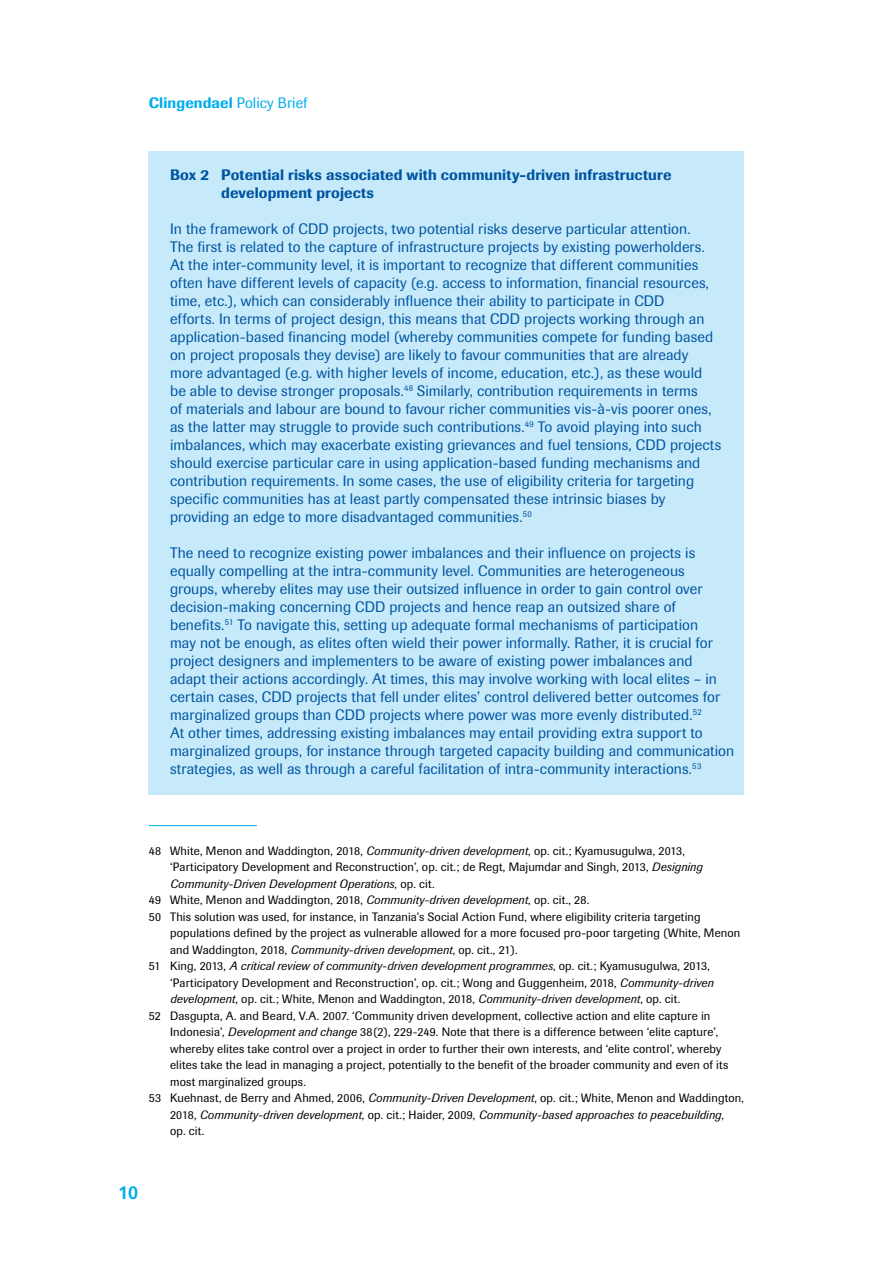
<style>
.page{position:relative;width:893px;height:1263px;background:#fff}
.page>*{position:absolute;margin:0;border:0;box-sizing:border-box;transform-origin:0 0}
.t1{font:700 18px "Frutiger LT Std";color:#00aeef}
.P_first__Block{font:15px/18px "Imago";letter-spacing:.005em;color:#0055a0}
.Caption_Block{font:500 15px/18px "Imago";letter-spacing:.01em;color:#0055a0}
.t2{font:500 15px "Imago";letter-spacing:.01em;color:#00aeef}
.Footnote{font:12px/16.5px "Imago";letter-spacing:.01em;color:#000}
.s1{font-weight:400}
.s2{font-style:italic}
</style>
<div class="page">
<div style="left:149px;top:151px;width:595px;height:67px;background:#c7eafb"></div>
<div style="left:149px;top:206px;width:595px;height:337px;background:#c7eafb"></div>
<div style="left:149px;top:530px;width:595px;height:265px;background:#c7eafb"></div>
<hr style="left:149px;top:825px;width:108px;height:1px;background:#00aeef">
<p class="t2" style="left:149px;top:94px;width:160px">Clingendael <span class="s1">Policy Brief</span></p>
<p class="Caption_Block" style="left:221px;top:166px;width:452px;text-indent:-51px">Box 2 Potential risks associated with community-driven infrastructure development projects</p>
<p class="P_first__Block" style="left:170px;top:220px;width:553px">In the framework of CDD projects, two potential risks deserve particular attention.<br>The first is related to the capture of infrastructure projects by existing powerholders.<br>At the inter-community level, it is important to recognize that different communities often have different levels of capacity (e.g. access to information, financial resources, time, etc.), which can considerably influence their ability to participate in CDD<br>efforts. In terms of project design, this means that CDD projects working through an application-based financing model (whereby communities compete for funding based on project proposals they devise) are likely to favour communities that are already more advantaged (e.g. with higher levels of income, education, etc.), as these would be able to devise stronger proposals.<sup>48</sup> Similarly, contribution requirements in terms<br>of materials and labour are bound to favour richer communities vis-à-vis poorer ones, as the latter may struggle to provide such contributions.<sup>49</sup> To avoid playing into such imbalances, which may exacerbate existing grievances and fuel tensions, CDD projects should exercise particular care in using application-based funding mechanisms and contribution requirements. In some cases, the use of eligibility criteria for targeting specific communities has at least partly compensated these intrinsic biases by providing an edge to more disadvantaged communities.<sup>50</sup></p>
<p class="P_first__Block" style="left:170px;top:544px;width:566px">The need to recognize existing power imbalances and their influence on projects is equally compelling at the intra-community level. Communities are heterogeneous groups, whereby elites may use their outsized influence in order to gain control over decision-making concerning CDD projects and hence reap an outsized share of benefits.<sup>51</sup> To navigate this, setting up adequate formal mechanisms of participation<br>may not be enough, as elites often wield their power informally. Rather, it is crucial for project designers and implementers to be aware of existing power imbalances and<br>adapt their actions accordingly. At times, this may involve working with local elites – in certain cases, CDD projects that fell under elites’ control delivered better outcomes for marginalized groups than CDD projects where power was more evenly distributed.<sup>52<br></sup>At other times, addressing existing imbalances may entail providing extra support to marginalized groups, for instance through targeted capacity building and communication strategies, as well as through a careful facilitation of intra-community interactions.<sup>53</sup></p>
<p class="Footnote" style="left:170px;top:842px;width:534px;text-indent:-21px">48 White, Menon and Waddington, 2018, <span class="s2">Community-driven development</span>, op. cit.; Kyamusugulwa, 2013, ‘Participatory Development and Reconstruction’, op. cit.; de Regt, Majumdar and Singh, 2013, <span class="s2">Designing<br>Community-Driven Development Operations</span>, op. cit.</p>
<p class="Footnote" style="left:149px;top:892px;width:442px">49 White, Menon and Waddington, 2018, <span class="s2">Community-driven development</span>, op. cit., 28.</p>
<p class="Footnote" style="left:170px;top:908px;width:572px;text-indent:-21px">50 This solution was used, for instance, in Tanzania’s Social Action Fund, where eligibility criteria targeting populations defined by the project as vulnerable allowed for a more focused pro-poor targeting (White, Menon and Waddington, 2018, <span class="s2">Community-driven development</span>, op. cit., 21).</p>
<p class="Footnote" style="left:170px;top:958px;width:545px;text-indent:-21px">51 King, 2013, <span class="s2">A critical review of community-driven development programmes</span>, op. cit.; Kyamusugulwa, 2013, ‘Participatory Development and Reconstruction’, op. cit.; Wong and Guggenheim, 2018, <span class="s2">Community-driven development</span>, op. cit.; White, Menon and Waddington, 2018, <span class="s2">Community-driven development</span>, op. cit.</p>
<p class="Footnote" style="left:170px;top:1007px;width:560px;text-indent:-21px">52 Dasgupta, A. and Beard, V.A. 2007. ‘Community driven development, collective action and elite capture in Indonesia’, <span class="s2">Development and change</span> 38(2), 229-249. Note that there is a difference between ‘elite capture’, whereby elites take control over a project in order to further their own interests, and ‘elite control’, whereby elites take the lead in managing a project, potentially to the benefit of the broader community and even of its most marginalized groups.</p>
<p class="Footnote" style="left:170px;top:1090px;width:575px;text-indent:-21px">53 Kuehnast, de Berry and Ahmed, 2006, <span class="s2">Community-Driven Development</span>, op. cit.; White, Menon and Waddington,<br>2018, <span class="s2">Community-driven development</span>, op. cit.; Haider, 2009, <span class="s2">Community-based approaches to peacebuilding</span>,<br>op. cit.</p>
<p class="t1" style="left:118px;top:1182px;width:22px">10</p>
</div>
